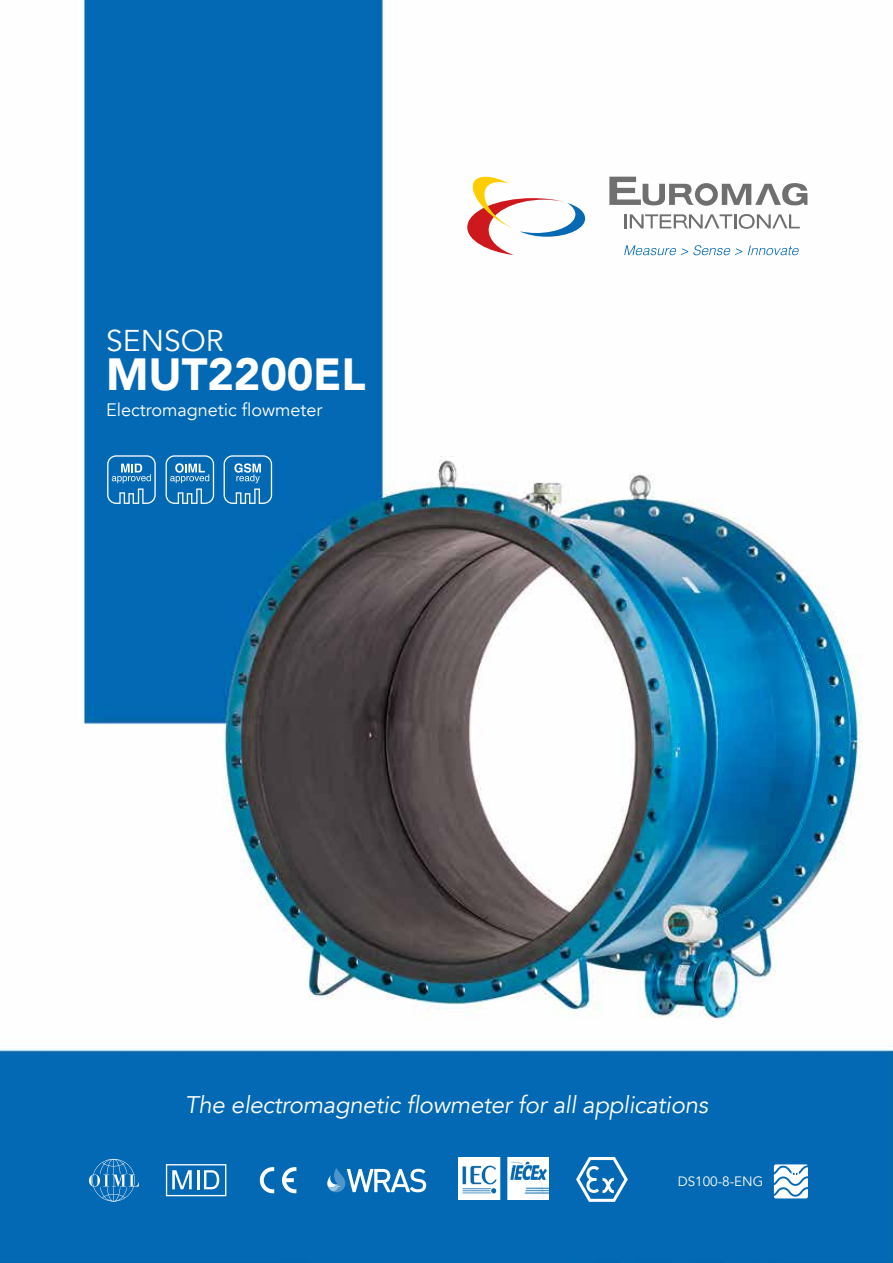
<style>
.page{position:relative;width:893px;height:1263px;background:#fff}
.page>*{position:absolute;margin:0;border:0;box-sizing:border-box;transform-origin:0 0}
.t1{font:900 45px "Avenir";letter-spacing:-.005em;color:#fff}
.t2{font:30px "Avenir";color:#fff}
.t3{font:italic 24px "Avenir";letter-spacing:-.01em;color:#fff}
.t4{font:18px "Avenir";color:#fff}
.t5{font:13.5px "Avenir";color:#fff}
</style>
<div class="page">
<img style="left:0;top:0;width:893px;height:1263px">
<svg style="left:774px;top:1164px;width:34px;height:34px"></svg>
<svg style="left:467px;top:174px;width:118px;height:81px"></svg>
<svg style="left:609px;top:177px;width:198px;height:29px"></svg>
<svg style="left:624px;top:214px;width:176px;height:15px"></svg>
<svg style="left:624px;top:245px;width:118px;height:10px"></svg>
<svg style="left:748px;top:245px;width:51px;height:10px"></svg>
<svg style="left:224px;top:455px;width:48px;height:49px;background:#3687c3"></svg>
<svg style="left:107px;top:455px;width:49px;height:49px;background:#3989c4"></svg>
<svg style="left:166px;top:455px;width:48px;height:49px;background:#3a8ac4"></svg>
<svg style="left:89px;top:1159px;width:50px;height:42px;background:#2a80bf"></svg>
<svg style="left:166px;top:1164px;width:60px;height:32px"></svg>
<svg style="left:282px;top:1167px;width:14px;height:26px"></svg>
<svg style="left:260px;top:1167px;width:14px;height:26px"></svg>
<svg style="left:327px;top:1168px;width:99px;height:24px"></svg>
<img style="left:458px;top:1158px;width:91px;height:41px">
<svg style="left:576px;top:1157px;width:52px;height:45px"></svg>
<p class="t2" style="left:106px;top:323px;width:119px">SENSOR</p>
<h1 class="t1" style="left:106px;top:336px;width:261px">MUT2200EL</h1>
<p class="t4" style="left:106px;top:399px;width:218px">Electromagnetic flowmeter</p>
<p class="t3" style="left:185px;top:1090px;width:524px">The electromagnetic flowmeter for all applications</p>
<p class="t5" style="left:678px;top:1174px;width:87px">DS100-8-ENG</p>
</div>
